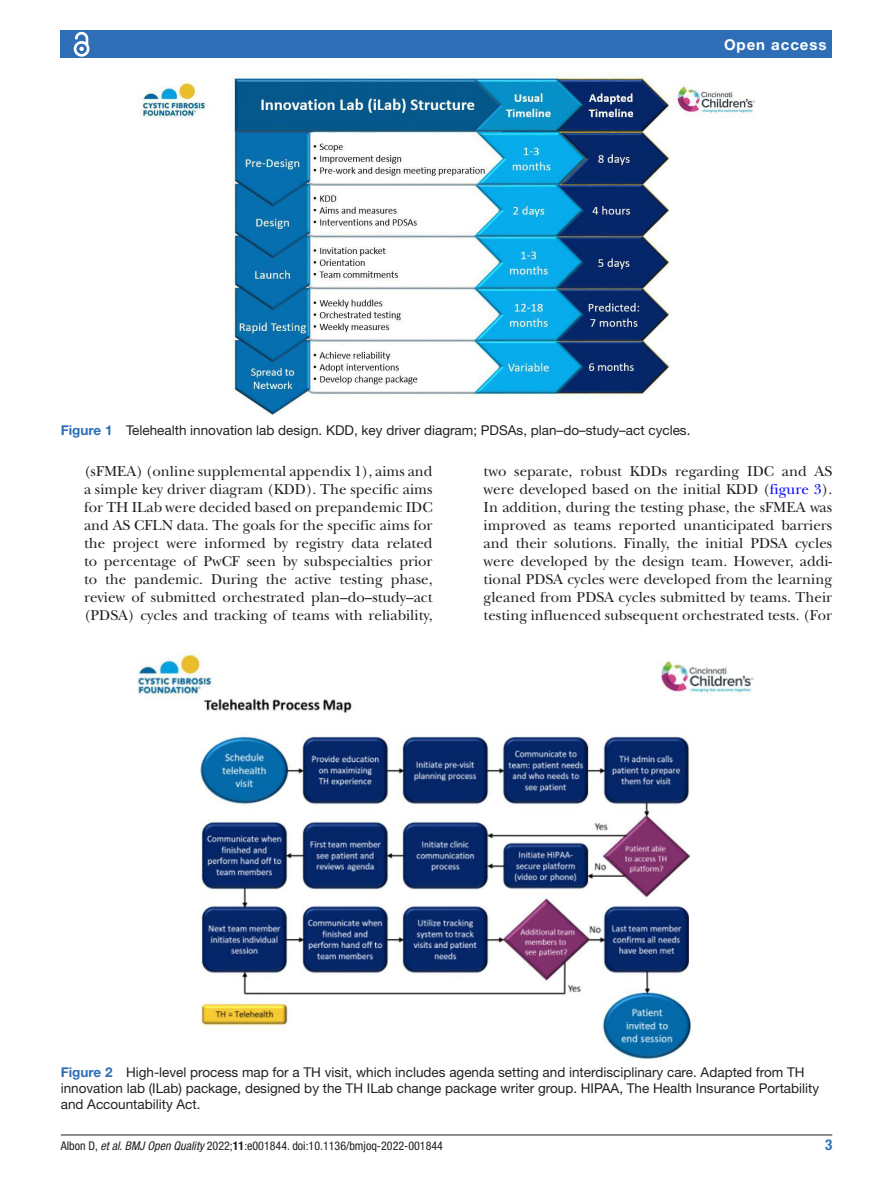
<style>
.page{position:relative;width:893px;height:1191px;background:#fff}
.page>*{position:absolute;margin:0;border:0;box-sizing:border-box;transform-origin:0 0}
.t1{font:15px/18px "New Baskerville";color:#231f20;text-align:justify}
.t2{font:700 15px "Helvetica Neue LT Std";letter-spacing:.065em;color:#fff}
.t3{font:700 condensed 15px "Helvetica Neue LT Std";color:#2e6eb7}
.t4{font:13.5px/16.2px "Helvetica Neue LT Std";color:#231f20}
.t5{font:condensed 12px "Helvetica Neue LT Std";color:#231f20}
.s1{font-weight:700;color:#2e6eb7}
.s2{color:#00f}
.s3{font-style:italic}
.s4{font-weight:700}
</style>
<div class="page">
<hr style="left:61px;top:1134px;width:771px;height:1px;background:#231f20">
<div style="left:61px;top:31px;width:771px;height:27px;background:#2e6eb7"></div>
<svg style="left:73px;top:31px;width:17px;height:26px"></svg>
<img style="left:139px;top:73px;width:616px;height:342px">
<img style="left:138px;top:652px;width:616px;height:407px">
<p class="t2" style="left:724px;top:35px;width:104px">Open access</p>
<p class="t4" style="left:61px;top:422px;width:631px"><span class="s1">Figure 1</span> Telehealth innovation lab design. KDD, key driver diagram; PDSAs, plan–do–study–act cycles.</p>
<p class="t1" style="left:84px;top:462px;width:350px">(sFMEA) (online supplemental appendix 1), aims and a simple key driver diagram (KDD). The specific aims for TH ILab were decided based on prepandemic IDC and AS CFLN data. The goals for the specific aims for the project were informed by registry data related to percentage of PwCF seen by subspecialties prior to the pandemic. During the active testing phase, review of submitted orchestrated plan–do–study–act (PDSA) cycles and tracking of teams with reliability,</p>
<p class="t1" style="left:484px;top:462px;width:350px">two separate, robust KDDs regarding IDC and AS were developed based on the initial KDD (<span class="s2">figure 3</span>).<br>In addition, during the testing phase, the sFMEA was improved as teams reported unanticipated barriers and their solutions. Finally, the initial PDSA cycles were developed by the design team. However, addi&shy;tional PDSA cycles were developed from the learning gleaned from PDSA cycles submitted by teams. Their testing influenced subsequent orchestrated tests. (For</p>
<p class="t4" style="left:61px;top:1063px;width:760px"><span class="s1">Figure 2</span> High-level process map for a TH visit, which includes agenda setting and interdisciplinary care. Adapted from TH innovation lab (ILab) package, designed by the TH ILab change package writer group. HIPAA, The Health Insurance Portability and Accountability Act.</p>
<p class="t5" style="left:61px;top:1138px;width:384px">Albon D, <span class="s3">et al</span>. <span class="s3">BMJ Open Quality</span> 2022;<span class="s4">11</span>:e001844. doi:10.1136/bmjoq-2022-001844</p>
<p class="t3" style="left:825px;top:1135px;width:9px">3</p>
</div>
